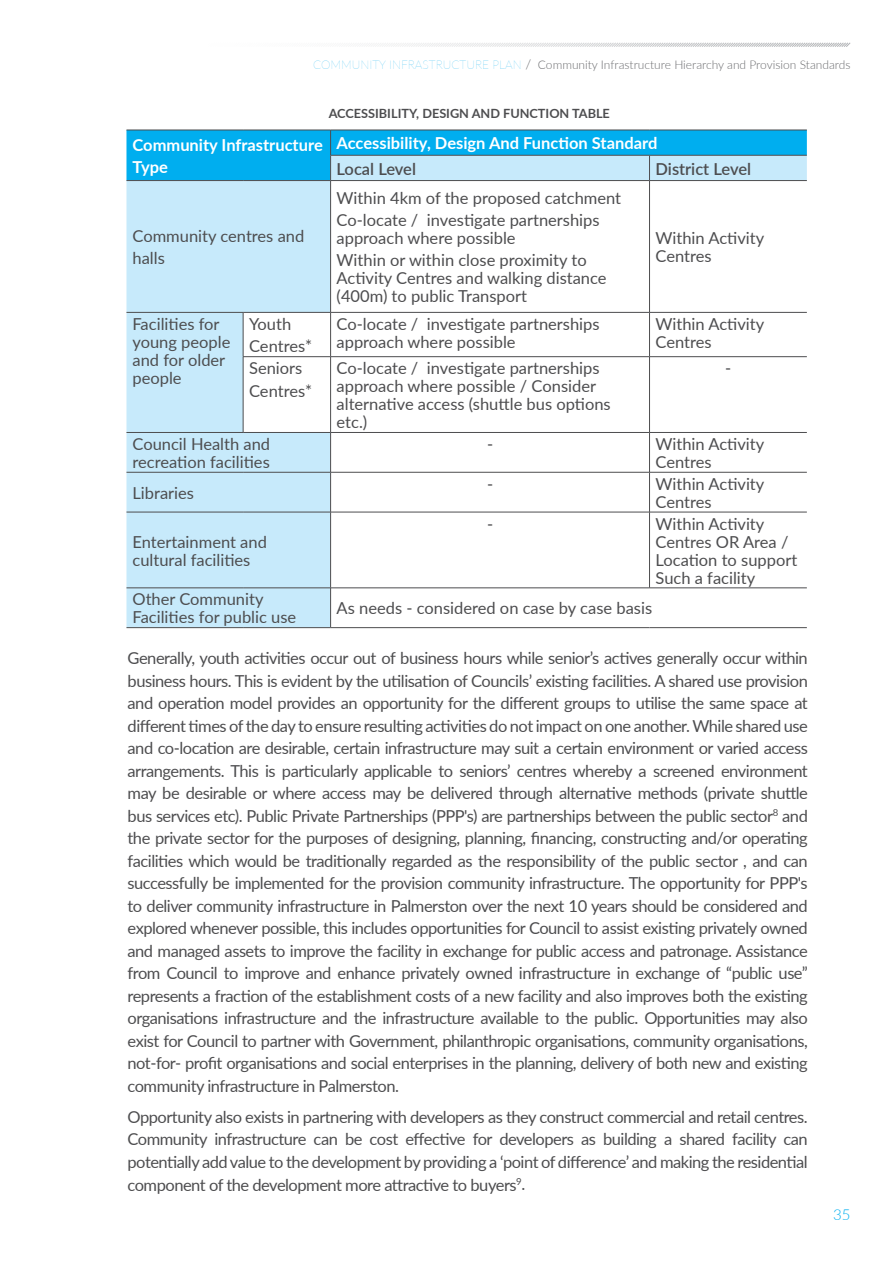
<style>
.page{position:relative;width:893px;height:1263px;background:#fff}
.page>*{position:absolute;margin:0;border:0;box-sizing:border-box;transform-origin:0 0}
.t1{font:16.5px/22.5px "Lato";color:#4d4d4f}
.t2{font:700 16.5px/22.5px "Lato";color:#fff}
.t3{font:600 16.5px "Lato";color:#4d4d4f}
.t4{font:300 15px "Lato";color:#00aeef}
.t5{font:700 12.75px "Lato";color:#4d4d4f}
.t6{font:300 12px "Lato";color:#6d6e71}
.s1{font-weight:100;color:#00aeef}
.s2{font-size:13.5px}
</style>
<div class="page">
<svg style="left:367px;top:42px;width:484px;height:5px"></svg>
<svg style="left:126px;top:181px;width:681px;height:446px"></svg>
<svg style="left:126px;top:130px;width:681px;height:50px;background:#45bfee"></svg>
<hr style="left:126px;top:180px;width:117px;height:1px;background:#4d4d4f">
<hr style="left:243px;top:180px;width:88px;height:1px;background:#4d4d4f">
<hr style="left:331px;top:180px;width:318px;height:1px;background:#4d4d4f">
<hr style="left:330px;top:181px;width:1px;height:131px;background:#4d4d4f">
<hr style="left:649px;top:180px;width:158px;height:1px;background:#4d4d4f">
<hr style="left:649px;top:181px;width:1px;height:131px;background:#4d4d4f">
<hr style="left:126px;top:312px;width:117px;height:1px;background:#4d4d4f">
<hr style="left:243px;top:312px;width:88px;height:1px;background:#4d4d4f">
<hr style="left:243px;top:313px;width:1px;height:43px;background:#4d4d4f">
<hr style="left:331px;top:312px;width:318px;height:1px;background:#4d4d4f">
<hr style="left:330px;top:313px;width:1px;height:43px;background:#4d4d4f">
<hr style="left:649px;top:312px;width:158px;height:1px;background:#4d4d4f">
<hr style="left:649px;top:313px;width:1px;height:43px;background:#4d4d4f">
<hr style="left:243px;top:356px;width:88px;height:1px;background:#4d4d4f">
<hr style="left:243px;top:357px;width:1px;height:75px;background:#4d4d4f">
<hr style="left:331px;top:356px;width:318px;height:1px;background:#4d4d4f">
<hr style="left:330px;top:357px;width:1px;height:75px;background:#4d4d4f">
<hr style="left:649px;top:356px;width:158px;height:1px;background:#4d4d4f">
<hr style="left:649px;top:357px;width:1px;height:75px;background:#4d4d4f">
<hr style="left:126px;top:432px;width:117px;height:1px;background:#4d4d4f">
<hr style="left:243px;top:432px;width:88px;height:1px;background:#4d4d4f">
<hr style="left:331px;top:432px;width:318px;height:1px;background:#4d4d4f">
<hr style="left:330px;top:433px;width:1px;height:39px;background:#4d4d4f">
<hr style="left:649px;top:432px;width:158px;height:1px;background:#4d4d4f">
<hr style="left:649px;top:433px;width:1px;height:39px;background:#4d4d4f">
<hr style="left:126px;top:472px;width:117px;height:1px;background:#4d4d4f">
<hr style="left:243px;top:472px;width:88px;height:1px;background:#4d4d4f">
<hr style="left:331px;top:472px;width:318px;height:1px;background:#4d4d4f">
<hr style="left:330px;top:472px;width:1px;height:40px;background:#4d4d4f">
<hr style="left:649px;top:472px;width:158px;height:1px;background:#4d4d4f">
<hr style="left:649px;top:472px;width:1px;height:40px;background:#4d4d4f">
<hr style="left:126px;top:512px;width:117px;height:1px;background:#4d4d4f">
<hr style="left:243px;top:512px;width:88px;height:1px;background:#4d4d4f">
<hr style="left:331px;top:512px;width:318px;height:1px;background:#4d4d4f">
<hr style="left:330px;top:512px;width:1px;height:76px;background:#4d4d4f">
<hr style="left:649px;top:512px;width:158px;height:1px;background:#4d4d4f">
<hr style="left:649px;top:512px;width:1px;height:76px;background:#4d4d4f">
<hr style="left:126px;top:588px;width:117px;height:1px;background:#4d4d4f">
<hr style="left:243px;top:588px;width:88px;height:1px;background:#4d4d4f">
<hr style="left:331px;top:588px;width:318px;height:1px;background:#4d4d4f">
<hr style="left:330px;top:588px;width:1px;height:39px;background:#4d4d4f">
<hr style="left:649px;top:588px;width:158px;height:1px;background:#4d4d4f">
<hr style="left:126px;top:627px;width:117px;height:1px;background:#4d4d4f">
<hr style="left:243px;top:627px;width:88px;height:1px;background:#4d4d4f">
<hr style="left:331px;top:627px;width:318px;height:1px;background:#4d4d4f">
<hr style="left:649px;top:627px;width:158px;height:1px;background:#4d4d4f">
<p class="t6" style="left:313px;top:57px;width:539px"><span class="s1">COMMUNITY INFRASTRUCTURE PLAN</span> <span class="s2">/</span> Community Infrastructure Hierarchy and Provision Standards</p>
<p class="t5" style="left:329px;top:104px;width:283px">ACCESSIBILITY, DESIGN AND FUNCTION TABLE</p>
<p class="t2" style="left:132px;top:133px;width:192px">Community Infrastructure<br>Type</p>
<p class="t2" style="left:337px;top:131px;width:322px">Accessibility, Design And Function Standard</p>
<p class="t3" style="left:337px;top:157px;width:81px">Local Level</p>
<p class="t3" style="left:655px;top:157px;width:97px">District Level</p>
<p class="t1" style="left:132px;top:224px;width:173px">Community centres and halls</p>
<p class="t1" style="left:337px;top:186px;width:286px">Within 4km of the proposed catchment<br>Co-locate / investigate partnerships</p>
<p class="t1" style="left:337px;top:226px;width:252px">approach where possible<br>Within or within close proximity to</p>
<p class="t1" style="left:337px;top:269px;width:271px;line-height:18px">Activity Centres and walking distance (400m) to public Transport</p>
<p class="t1" style="left:655px;top:228px;width:110px;line-height:18px">Within Activity<br>Centres</p>
<p class="t1" style="left:132px;top:314px;width:99px;line-height:18px">Facilities for young people and for older people</p>
<p class="t1" style="left:249px;top:312px;width:64px">Youth<br>Centres*</p>
<p class="t1" style="left:337px;top:314px;width:265px;line-height:18px">Co-locate / investigate partnerships approach where possible</p>
<p class="t1" style="left:655px;top:314px;width:110px;line-height:18px">Within Activity<br>Centres</p>
<p class="t1" style="left:249px;top:356px;width:64px">Seniors<br>Centres*</p>
<p class="t1" style="left:337px;top:359px;width:276px;line-height:18px">Co-locate / investigate partnerships approach where possible / Consider alternative access (shuttle bus options etc.)</p>
<p class="t1" style="left:725px;top:356px;width:8px">-</p>
<p class="t1" style="left:132px;top:434px;width:139px;line-height:18px">Council Health and recreation facilities</p>
<p class="t1" style="left:487px;top:432px;width:8px">-</p>
<p class="t1" style="left:655px;top:434px;width:110px;line-height:18px">Within Activity<br>Centres</p>
<p class="t1" style="left:132px;top:481px;width:63px">Libraries</p>
<p class="t1" style="left:487px;top:472px;width:8px">-</p>
<p class="t1" style="left:655px;top:474px;width:110px;line-height:18px">Within Activity<br>Centres</p>
<p class="t1" style="left:133px;top:532px;width:136px;line-height:18px">Entertainment and cultural facilities</p>
<p class="t1" style="left:487px;top:512px;width:8px">-</p>
<p class="t1" style="left:656px;top:514px;width:143px;line-height:18px">Within Activity<br>Centres OR Area /<br>Location to support<br>Such a facility</p>
<p class="t1" style="left:133px;top:590px;width:165px;line-height:18px">Other Community<br>Facilities for public use</p>
<p class="t1" style="left:337px;top:596px;width:317px">As needs - considered on case by case basis</p>
<p class="t1" style="left:128px;top:646px;width:682px;text-align:justify">Generally, youth activities occur out of business hours while senior’s actives generally occur within business hours. This is evident by the utilisation of Councils’ existing facilities. A shared use provision and operation model provides an opportunity for the different groups to utilise the same space at different times of the day to ensure resulting activities do not impact on one another. While shared use and co-location are desirable, certain infrastructure may suit a certain environment or varied access arrangements. This is particularly applicable to seniors’ centres whereby a screened environment may be desirable or where access may be delivered through alternative methods (private shuttle bus services etc). Public Private Partnerships (PPP's) are partnerships between the public sector<sup>8</sup> and the private sector for the purposes of designing, planning, financing, constructing and/or operating facilities which would be traditionally regarded as the responsibility of the public sector , and can successfully be implemented for the provision community infrastructure. The opportunity for PPP's to deliver community infrastructure in Palmerston over the next 10 years should be considered and explored whenever possible, this includes opportunities for Council to assist existing privately owned and managed assets to improve the facility in exchange for public access and patronage. Assistance from Council to improve and enhance privately owned infrastructure in exchange of “public use” represents a fraction of the establishment costs of a new facility and also improves both the existing organisations infrastructure and the infrastructure available to the public. Opportunities may also exist for Council to partner with Government, philanthropic organisations, community organisations, not‐for‐ profit organisations and social enterprises in the planning, delivery of both new and existing community infrastructure in Palmerston.</p>
<p class="t1" style="left:128px;top:1105px;width:682px;text-align:justify">Opportunity also exists in partnering with developers as they construct commercial and retail centres.<br>Community infrastructure can be cost effective for developers as building a shared facility can potentially add value to the development by providing a ‘point of difference’ and making the residential component of the development more attractive to buyers<sup>9</sup>.</p>
<p class="t4" style="left:833px;top:1204px;width:19px">35</p>
</div>
